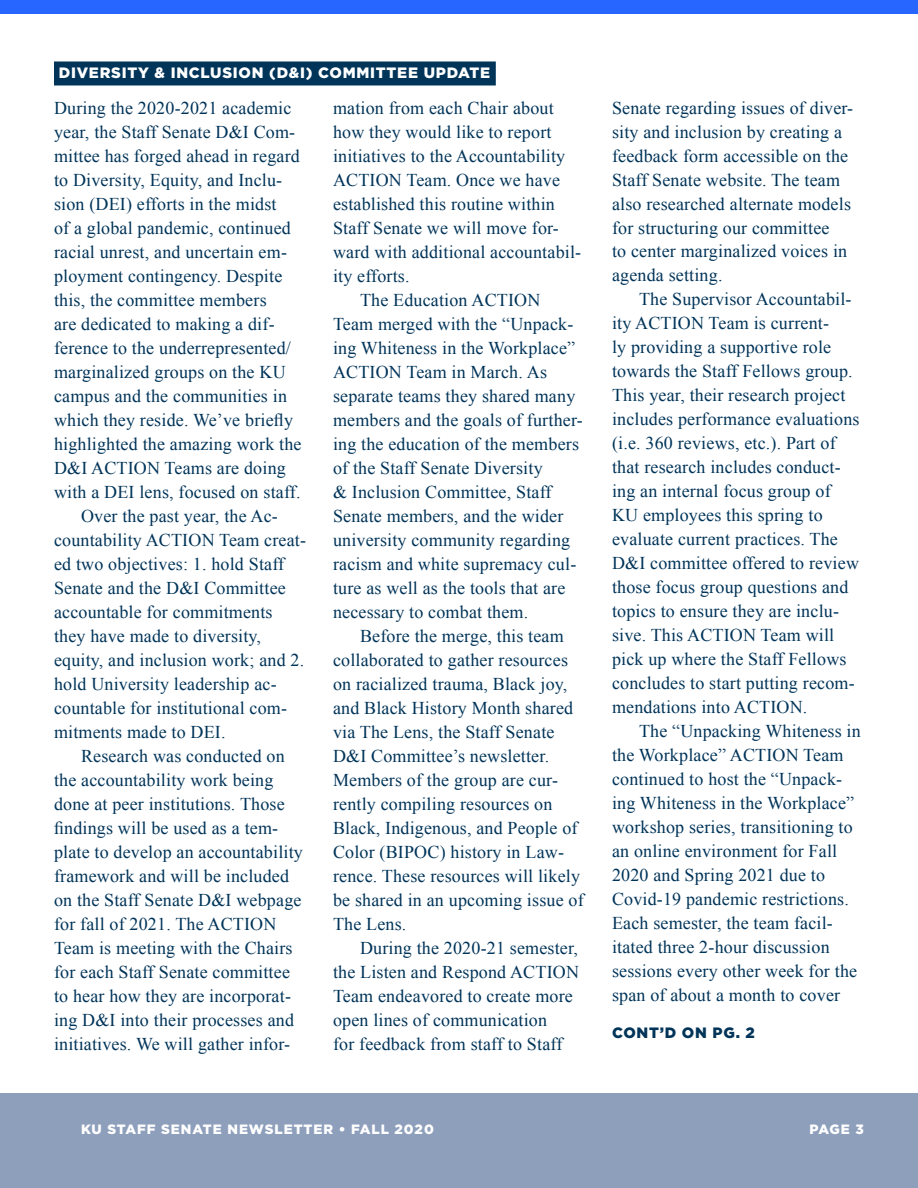
<style>
.page{position:relative;width:918px;height:1188px;background:#fff}
.page>*{position:absolute;margin:0;border:0;box-sizing:border-box;transform-origin:0 0}
.t1{font:18px/24px "Times New Roman";letter-spacing:.01em;color:#003459}
.t2{font:900 15px "Gotham";letter-spacing:.05em;color:#fff}
.t3{font:900 15px "Gotham";letter-spacing:.05em;color:#003459}
.t4{font:900 13.5px "Gotham";letter-spacing:.07em;color:#fff}
</style>
<div class="page">
<div style="left:0;top:1094px;width:648px;height:94px;background:#8e9fbc"></div>
<div style="left:648px;top:1094px;width:270px;height:94px;background:#8e9fbc"></div>
<div style="left:0;top:0;width:918px;height:14px;background:#2767ff"></div>
<div style="left:54px;top:62px;width:442px;height:24px;background:#003459"></div>
<p class="t2" style="left:59px;top:62px;width:433px">DIVERSITY &amp; INCLUSION (D&amp;I) COMMITTEE UPDATE</p>
<p class="t1" style="left:54px;top:96px;width:239px">During the 2020-2021 academic</p>
<p class="t1" style="left:54px;top:120px;width:243px">year, the Staff Senate D&amp;I Com-</p>
<p class="t1" style="left:54px;top:144px;width:247px">mittee has forged ahead in regard</p>
<p class="t1" style="left:54px;top:168px;width:230px">to Diversity, Equity, and Inclu-</p>
<p class="t1" style="left:54px;top:192px;width:224px">sion (DEI) efforts in the midst</p>
<p class="t1" style="left:54px;top:216px;width:238px">of a global pandemic, continued</p>
<p class="t1" style="left:54px;top:240px;width:235px">racial unrest, and uncertain em-</p>
<p class="t1" style="left:54px;top:264px;width:230px">ployment contingency. Despite</p>
<p class="t1" style="left:54px;top:288px;width:214px">this, the committee members</p>
<p class="t1" style="left:54px;top:312px;width:222px">are dedicated to making a dif-</p>
<p class="t1" style="left:54px;top:336px;width:238px">ference to the underrepresented/</p>
<p class="t1" style="left:54px;top:360px;width:233px">marginalized groups on the KU</p>
<p class="t1" style="left:54px;top:384px;width:235px">campus and the communities in</p>
<p class="t1" style="left:54px;top:408px;width:241px">which they reside. We’ve briefly</p>
<p class="t1" style="left:54px;top:432px;width:249px">highlighted the amazing work the</p>
<p class="t1" style="left:54px;top:456px;width:233px">D&amp;I ACTION Teams are doing</p>
<p class="t1" style="left:54px;top:480px;width:248px">with a DEI lens, focused on staff.</p>
<p class="t1" style="left:81px;top:504px;width:198px">Over the past year, the Ac-</p>
<p class="t1" style="left:54px;top:528px;width:254px">countability ACTION Team creat-</p>
<p class="t1" style="left:54px;top:552px;width:232px">ed two objectives: 1. hold Staff</p>
<p class="t1" style="left:54px;top:576px;width:233px">Senate and the D&amp;I Committee</p>
<p class="t1" style="left:54px;top:600px;width:220px">accountable for commitments</p>
<p class="t1" style="left:54px;top:624px;width:209px">they have made to diversity,</p>
<p class="t1" style="left:54px;top:648px;width:252px">equity, and inclusion work; and 2.</p>
<p class="t1" style="left:54px;top:672px;width:224px">hold University leadership ac-</p>
<p class="t1" style="left:54px;top:696px;width:235px">countable for institutional com-</p>
<p class="t1" style="left:54px;top:720px;width:173px">mitments made to DEI.</p>
<p class="t1" style="left:81px;top:744px;width:205px">Research was conducted on</p>
<p class="t1" style="left:54px;top:768px;width:221px">the accountability work being</p>
<p class="t1" style="left:54px;top:792px;width:232px">done at peer institutions. Those</p>
<p class="t1" style="left:54px;top:816px;width:226px">findings will be used as a tem-</p>
<p class="t1" style="left:54px;top:840px;width:250px">plate to develop an accountability</p>
<p class="t1" style="left:54px;top:864px;width:237px">framework and will be included</p>
<p class="t1" style="left:54px;top:888px;width:249px">on the Staff Senate D&amp;I webpage</p>
<p class="t1" style="left:54px;top:911px;width:224px">for fall of 2021. The ACTION</p>
<p class="t1" style="left:54px;top:935px;width:240px">Team is meeting with the Chairs</p>
<p class="t1" style="left:54px;top:959px;width:238px">for each Staff Senate committee</p>
<p class="t1" style="left:54px;top:983px;width:239px">to hear how they are incorporat-</p>
<p class="t1" style="left:54px;top:1007px;width:242px">ing D&amp;I into their processes and</p>
<p class="t1" style="left:54px;top:1031px;width:238px">initiatives. We will gather infor-</p>
<p class="t1" style="left:333px;top:95px;width:222px">mation from each Chair about</p>
<p class="t1" style="left:333px;top:119px;width:220px">how they would like to report</p>
<p class="t1" style="left:333px;top:143px;width:234px">initiatives to the Accountability</p>
<p class="t1" style="left:333px;top:167px;width:229px">ACTION Team. Once we have</p>
<p class="t1" style="left:333px;top:191px;width:223px">established this routine within</p>
<p class="t1" style="left:333px;top:215px;width:227px">Staff Senate we will move for-</p>
<p class="t1" style="left:333px;top:239px;width:250px">ward with additional accountabil-</p>
<p class="t1" style="left:333px;top:263px;width:78px">ity efforts.</p>
<p class="t1" style="left:360px;top:287px;width:182px">The Education ACTION</p>
<p class="t1" style="left:333px;top:311px;width:242px">Team merged with the “Unpack-</p>
<p class="t1" style="left:333px;top:335px;width:244px">ing Whiteness in the Workplace”</p>
<p class="t1" style="left:333px;top:359px;width:216px">ACTION Team in March. As</p>
<p class="t1" style="left:333px;top:383px;width:244px">separate teams they shared many</p>
<p class="t1" style="left:333px;top:407px;width:251px">members and the goals of further-</p>
<p class="t1" style="left:333px;top:431px;width:248px">ing the education of the members</p>
<p class="t1" style="left:333px;top:455px;width:211px">of the Staff Senate Diversity</p>
<p class="t1" style="left:333px;top:479px;width:220px">&amp; Inclusion Committee, Staff</p>
<p class="t1" style="left:333px;top:503px;width:232px">Senate members, and the wider</p>
<p class="t1" style="left:333px;top:527px;width:239px">university community regarding</p>
<p class="t1" style="left:333px;top:551px;width:245px">racism and white supremacy cul-</p>
<p class="t1" style="left:333px;top:575px;width:234px">ture as well as the tools that are</p>
<p class="t1" style="left:333px;top:599px;width:197px">necessary to combat them.</p>
<p class="t1" style="left:360px;top:623px;width:205px">Before the merge, this team</p>
<p class="t1" style="left:333px;top:647px;width:237px">collaborated to gather resources</p>
<p class="t1" style="left:333px;top:671px;width:236px">on racialized trauma, Black joy,</p>
<p class="t1" style="left:333px;top:695px;width:242px">and Black History Month shared</p>
<p class="t1" style="left:333px;top:719px;width:223px">via The Lens, the Staff Senate</p>
<p class="t1" style="left:333px;top:743px;width:218px">D&amp;I Committee’s newsletter.</p>
<p class="t1" style="left:333px;top:767px;width:227px">Members of the group are cur-</p>
<p class="t1" style="left:333px;top:791px;width:221px">rently compiling resources on</p>
<p class="t1" style="left:333px;top:815px;width:246px">Black, Indigenous, and People of</p>
<p class="t1" style="left:333px;top:839px;width:233px">Color (BIPOC) history in Law-</p>
<p class="t1" style="left:333px;top:863px;width:249px">rence. These resources will likely</p>
<p class="t1" style="left:333px;top:887px;width:252px">be shared in an upcoming issue of</p>
<p class="t1" style="left:333px;top:911px;width:75px">The Lens.</p>
<p class="t1" style="left:360px;top:935px;width:220px">During the 2020-21 semester,</p>
<p class="t1" style="left:333px;top:959px;width:248px">the Listen and Respond ACTION</p>
<p class="t1" style="left:333px;top:983px;width:241px">Team endeavored to create more</p>
<p class="t1" style="left:333px;top:1007px;width:216px">open lines of communication</p>
<p class="t1" style="left:333px;top:1031px;width:231px">for feedback from staff to Staff</p>
<p class="t1" style="left:612px;top:95px;width:243px">Senate regarding issues of diver&shy;sity and inclusion by creating a feedback form accessible on the<br>Staff Senate website. The team also researched alternate models for structuring our committee<br>to center marginalized voices in agenda setting.</p>
<p class="t1" style="left:612px;top:287px;width:249px;text-indent:27px">The Supervisor Accountabil&shy;ity ACTION Team is current-<br>ly providing a supportive role towards the Staff Fellows group.<br>This year, their research project includes performance evaluations (i.e. 360 reviews, etc.). Part of that research includes conduct&shy;ing an internal focus group of<br>KU employees this spring to evaluate current practices. The<br>D&amp;I committee offered to review those focus group questions and topics to ensure they are inclu&shy;sive. This ACTION Team will pick up where the Staff Fellows concludes to start putting recom&shy;mendations into ACTION.</p>
<p class="t1" style="left:612px;top:719px;width:250px;text-indent:27px">The “Unpacking Whiteness in the Workplace” ACTION Team continued to host the “Unpack&shy;ing Whiteness in the Workplace” workshop series, transitioning to an online environment for Fall<br>2020 and Spring 2021 due to<br>Covid-19 pandemic restrictions.<br>Each semester, the team facil&shy;itated three 2-hour discussion sessions every other week for the span of about a month to cover</p>
<p class="t3" style="left:612px;top:1022px;width:145px">CONT’D ON PG. 2</p>
<p class="t4" style="left:81px;top:1120px;width:354px">KU STAFF SENATE NEWSLETTER • FALL 2020</p>
<p class="t4" style="left:809px;top:1120px;width:56px">PAGE 3</p>
</div>
